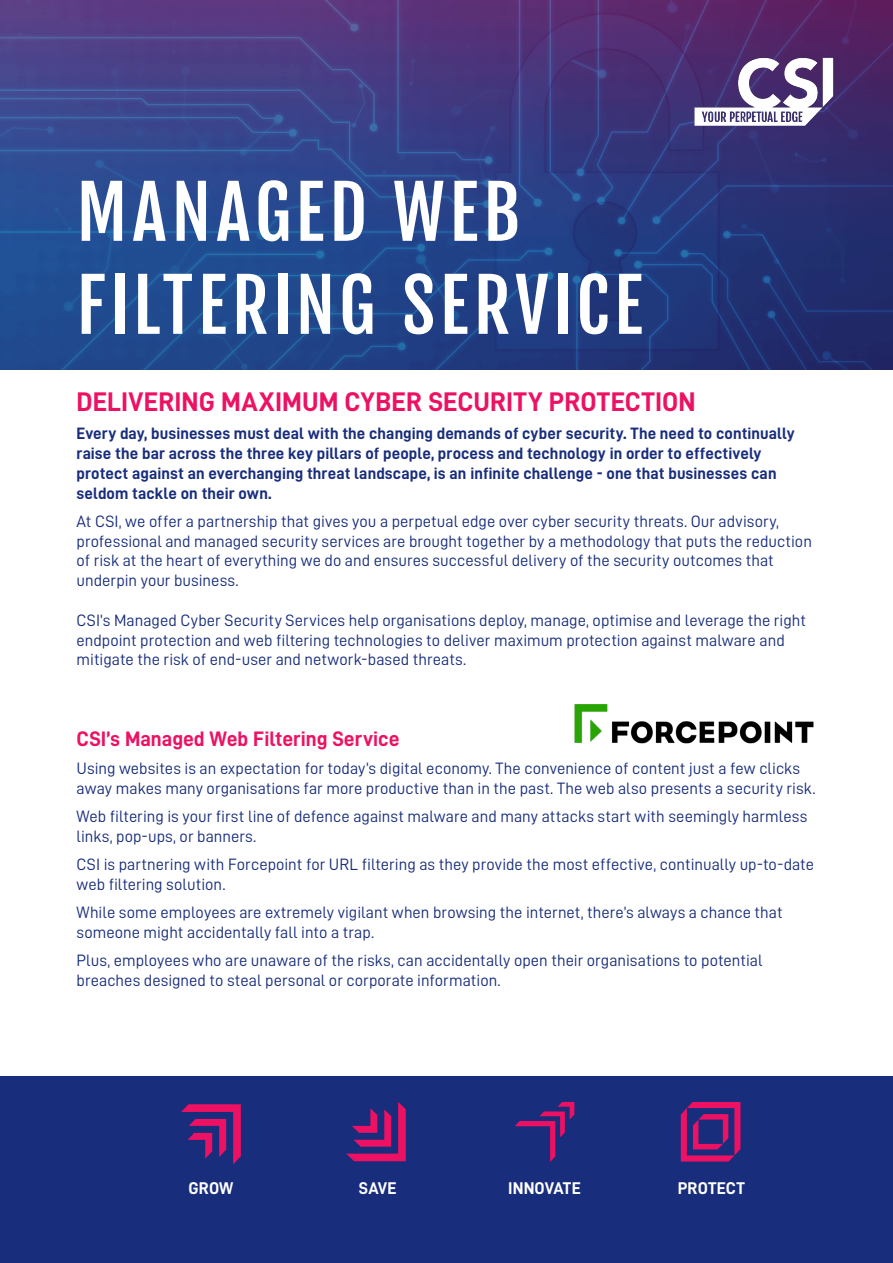
<style>
.page{position:relative;width:893px;height:1263px;background:#fff}
.page>*{position:absolute;margin:0;border:0;box-sizing:border-box;transform-origin:0 0}
.Heading{font:72px/93px "Fjalla One";letter-spacing:.065em;color:#fff}
.Subhead___rose{font:27px "D DIN Bold";color:#ec1163}
.Bold_text_large___bl{font:21px "D DIN Bold";color:#ec1163}
.Subhead___white{font:16.95px "D DIN Bold";letter-spacing:.005em;color:#fff}
.Body_copy___blue{font:16.5px/19.8px "D DIN";color:#182d7c}
.Bold_copy___blue{font:16.5px/19.8px "D DIN";letter-spacing:.005em;color:#182d7c}
.Bold_copy___blue-2{font:16.5px/19.8px "D DIN Bold";letter-spacing:.005em;color:#182d7c}
</style>
<div class="page">
<img style="left:0;top:0;width:893px;height:370px">
<img style="left:676px;top:39px;width:175px;height:105px">
<div style="left:0;top:1216px;width:893px;height:47px;background:#182d7c"></div>
<div style="left:0;top:1077px;width:893px;height:169px;background:#182d7c"></div>
<svg style="left:181px;top:1104px;width:60px;height:60px"></svg>
<svg style="left:346px;top:1102px;width:60px;height:59px"></svg>
<svg style="left:515px;top:1102px;width:59px;height:60px"></svg>
<svg style="left:681px;top:1102px;width:59px;height:59px"></svg>
<img style="left:574px;top:704px;width:240px;height:40px">
<p class="Heading" style="left:77px;top:166px;width:568px">MANAGED WEB<br>FILTERING SERVICE</p>
<p class="Subhead___rose" style="left:77px;top:387px;width:620px">DELIVERING MAXIMUM CYBER SECURITY PROTECTION</p>
<p class="Bold_copy___blue-2" style="left:77px;top:423px;width:720px">Every day, businesses must deal with the changing demands of cyber security. The need to continually raise the bar across the three key pillars of people, process and technology in order to effectively protect against an everchanging threat landscape, is an infinite challenge - one that businesses can seldom tackle on their own.</p>
<p class="Bold_copy___blue" style="left:77px;top:511px;width:737px">At CSI, we offer a partnership that gives you a perpetual edge over cyber security threats. Our advisory, professional and managed security services are brought together by a methodology that puts the reduction of risk at the heart of everything we do and ensures successful delivery of the security outcomes that underpin your business.</p>
<p class="Bold_copy___blue" style="left:77px;top:610px;width:731px">CSI’s Managed Cyber Security Services help organisations deploy, manage, optimise and leverage the right endpoint protection and web filtering technologies to deliver maximum protection against malware and mitigate the risk of end-user and network-based threats.</p>
<p class="Bold_text_large___bl" style="left:77px;top:727px;width:325px">CSI’s Managed Web Filtering Service</p>
<p class="Body_copy___blue" style="left:77px;top:758px;width:741px">Using websites is an expectation for today’s digital economy. The convenience of content just a few clicks away makes many organisations far more productive than in the past. The web also presents a security risk.</p>
<p class="Body_copy___blue" style="left:77px;top:806px;width:732px">Web filtering is your first line of defence against malware and many attacks start with seemingly harmless links, pop-ups, or banners.</p>
<p class="Body_copy___blue" style="left:77px;top:854px;width:739px">CSI is partnering with Forcepoint for URL filtering as they provide the most effective, continually up-to-date web filtering solution.</p>
<p class="Body_copy___blue" style="left:77px;top:902px;width:708px">While some employees are extremely vigilant when browsing the internet, there’s always a chance that someone might accidentally fall into a trap.</p>
<p class="Body_copy___blue" style="left:77px;top:950px;width:688px">Plus, employees who are unaware of the risks, can accidentally open their organisations to potential breaches designed to steal personal or corporate information.</p>
<p class="Subhead___white" style="left:189px;top:1179px;width:46px">GROW</p>
<p class="Subhead___white" style="left:359px;top:1179px;width:39px">SAVE</p>
<p class="Subhead___white" style="left:508px;top:1179px;width:74px">INNOVATE</p>
<p class="Subhead___white" style="left:678px;top:1179px;width:69px">PROTECT</p>
</div>
